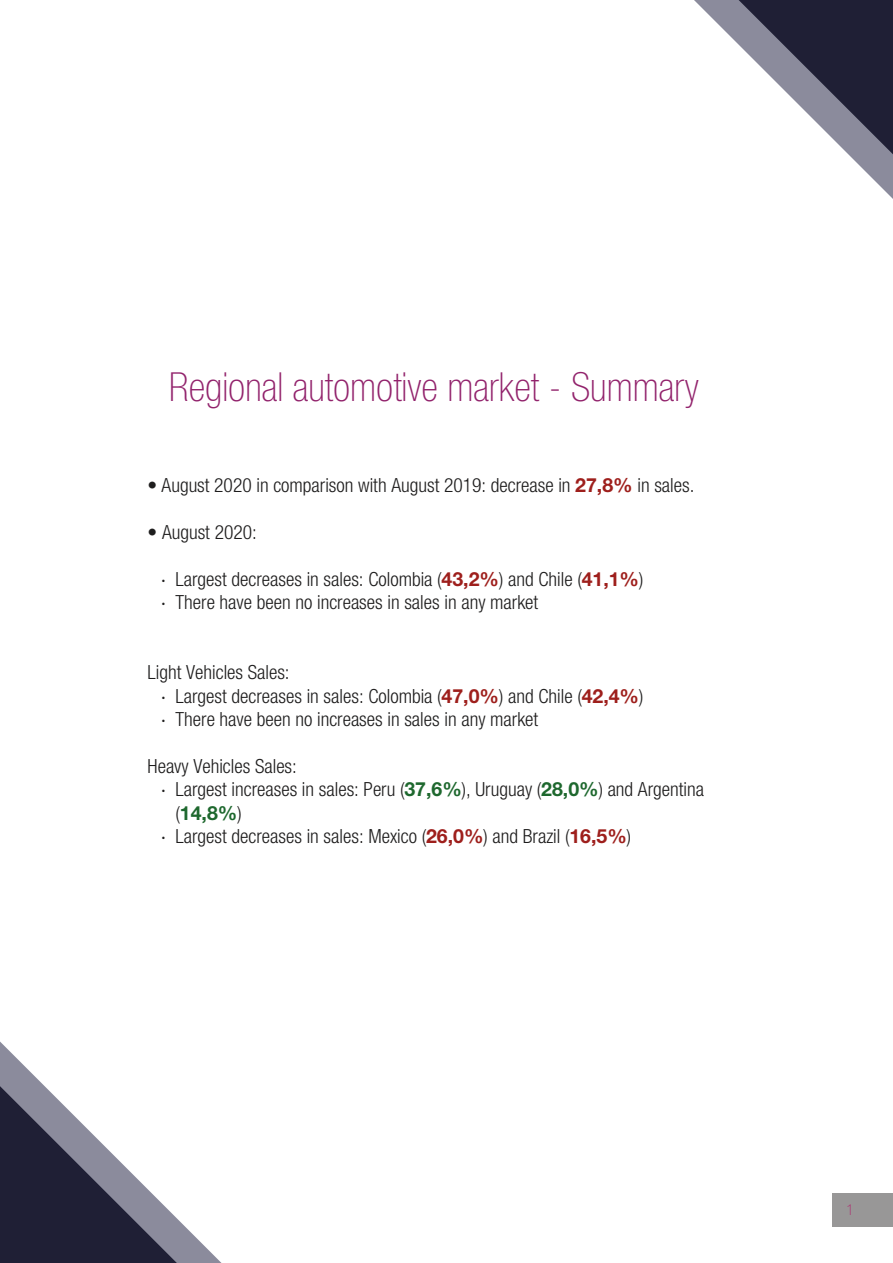
<style>
.page{position:relative;width:893px;height:1263px;background:#fff}
.page>*{position:absolute;margin:0;border:0;box-sizing:border-box;transform-origin:0 0}
.t1{font:100 condensed 40.2px "Helvetica Neue LT Std";color:#92236c}
.t2{font:300 condensed 19.5px/23.4px "Helvetica Neue LT Std";color:#1e1d1d}
.t3{font:700 19.5px "Helvetica Neue LT Std";color:#1e682e}
.t4{font:100 condensed 15px "Helvetica Neue LT Std";color:#b0286f}
.s1{font-weight:700;font-stretch:normal;color:#9e1f1c}
.s2{font-family:"Myriad Pro";font-weight:400;font-stretch:normal}
.s3{font-weight:700;font-stretch:normal;color:#1e682e}
.s4{font-weight:300;font-stretch:condensed;color:#1e1d1d}
</style>
<div class="page">
<svg style="left:694px;top:0;width:199px;height:199px"></svg>
<svg style="left:727px;top:0;width:166px;height:172px"></svg>
<svg style="left:0;top:1041px;width:222px;height:222px"></svg>
<svg style="left:0;top:1086px;width:184px;height:177px"></svg>
<div style="left:832px;top:1193px;width:61px;height:33px;background:#989797"></div>
<h1 class="t1" style="left:169px;top:364px;width:531px">Regional automotive market - Summary</h1>
<p class="t2" style="left:148px;top:473px;width:548px">• August 2020 in comparison with August 2019: decrease in <span class="s1">27,8%</span> in sales.</p>
<p class="t2" style="left:148px;top:520px;width:111px">• August 2020:</p>
<p class="t2" style="left:162px;top:567px;width:483px"><span class="s2">·</span> Largest decreases in sales: Colombia (<span class="s1">43,2%</span>) and Chile (<span class="s1">41,1%</span>) <span class="s2">·</span> There have been no increases in sales in any market</p>
<p class="t2" style="left:162px;top:660px;width:483px;text-indent:-14px">Light Vehicles Sales:<br><span class="s2">·</span> Largest decreases in sales: Colombia (<span class="s1">47,0%</span>) and Chile (<span class="s1">42,4%</span>) <span class="s2">·</span> There have been no increases in sales in any market</p>
<p class="t2" style="left:148px;top:754px;width:151px">Heavy Vehicles Sales:</p>
<p class="t2" style="left:162px;top:777px;width:544px"><span class="s2">·</span> Largest increases in sales: Peru (<span class="s3">37,6%</span>), Uruguay (<span class="s3">28,0%</span>) and Argentina</p>
<p class="t3" style="left:176px;top:801px;width:68px"><span class="s4">(</span>14,8%<span class="s4">)</span></p>
<p class="t2" style="left:162px;top:824px;width:471px"><span class="s2">·</span> Largest decreases in sales: Mexico (<span class="s1">26,0%</span>) and Brazil (<span class="s1">16,5%</span>)</p>
<p class="t4" style="left:847px;top:1201px;width:9px">1</p>
</div>
